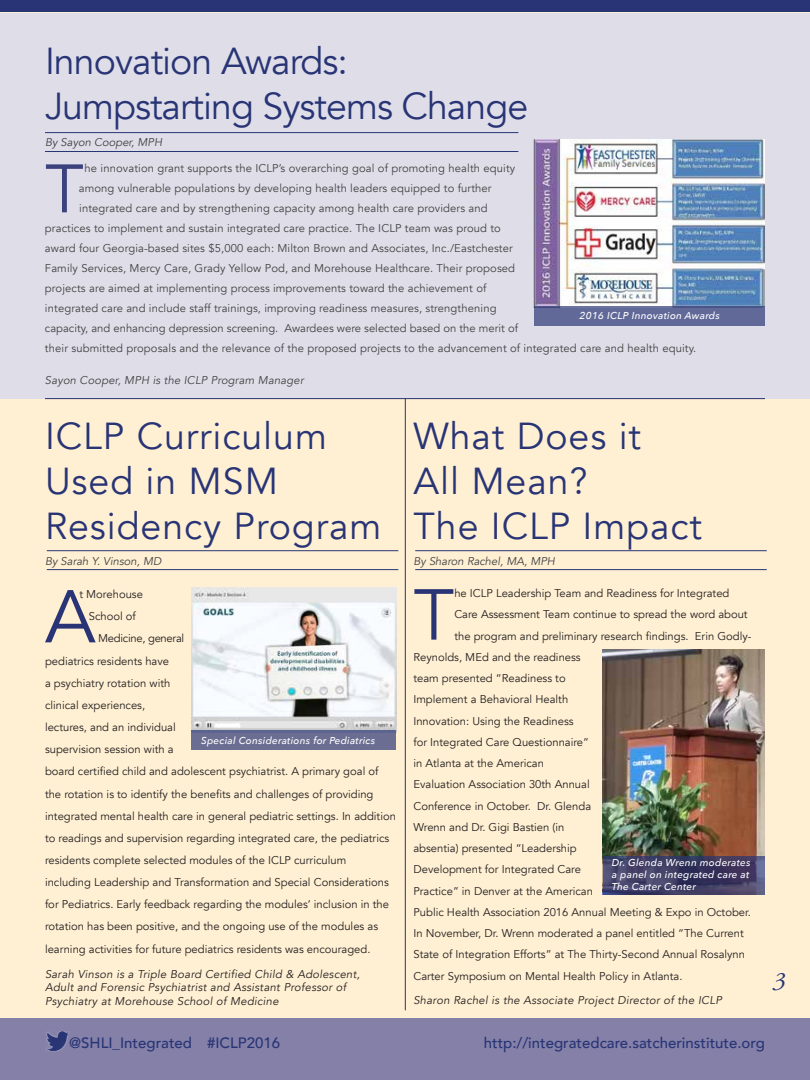
<style>
.page{position:relative;width:810px;height:1080px;background:#fff0d3}
.page>*{position:absolute;margin:0;border:0;box-sizing:border-box;transform-origin:0 0}
.t1{font:73.88px "Avenir";color:#283475}
.t2{font:71.25px "Avenir";color:#283475}
.t3{font:67.75px "Avenir";color:#3b427e}
.t4{font:37.5px/45px "Avenir";letter-spacing:.025em;color:#283475}
.t5{font:37.5px/45px "Avenir";letter-spacing:-.025em;color:#283475}
.t6{font:italic 25px "Adobe Garamond Pro";color:#283475}
.t7{font:500 15px "Avenir";color:#283475}
.t8{font:11.25px "Avenir";color:#231f20}
.t9{font:11.25px "Avenir";letter-spacing:.01em;color:#414142}
.t10{font:italic 11.25px/13.5px "Avenir";letter-spacing:.025em;color:#231f20}
.t11{font:italic 11.25px "Avenir";color:#414142}
.t12{font:11.25px "Avenir";letter-spacing:-.025em;color:#231f20}
.t13{font:italic 500 10px/12px "Avenir Next";letter-spacing:.025em;color:#fff;text-align:justify}
</style>
<div class="page">
<div style="left:0;top:1018px;width:810px;height:62px;background:#8480a8"></div>
<hr style="left:0;top:0;width:1px;height:1080px;background:#fff0d3">
<hr style="left:0;top:1019px;width:1px;height:61px;background:#8480a8">
<img style="left:46px;top:1031px;width:23px;height:21px">
<div style="left:0;top:14px;width:810px;height:385px;background:#dfdee8"></div>
<div style="left:0;top:0;width:810px;height:12px;background:#283475"></div>
<hr style="left:45px;top:132px;width:473px;height:1px;background:#283475">
<hr style="left:45px;top:151px;width:473px;height:1px;background:#283475">
<hr style="left:47px;top:550px;width:351px;height:1px;background:#283475">
<hr style="left:47px;top:569px;width:351px;height:1px;background:#283475">
<hr style="left:45px;top:398px;width:720px;height:1px;background:#283475">
<img style="left:534px;top:139px;width:231px;height:168px">
<div style="left:535px;top:306px;width:230px;height:20px;background:#616999"></div>
<hr style="left:405px;top:398px;width:1px;height:612px;background:#283475">
<img style="left:191px;top:587px;width:206px;height:145px">
<div style="left:191px;top:731px;width:205px;height:19px;background:#6b6e92"></div>
<hr style="left:415px;top:550px;width:352px;height:1px;background:#283475">
<hr style="left:415px;top:569px;width:352px;height:1px;background:#283475">
<img style="left:603px;top:650px;width:162px;height:245px">
<svg style="left:603px;top:856px;width:162px;height:38px;background:#413e66"></svg>
<h3 class="t5" style="left:45px;top:40px;width:485px">Innovation Awards:<br>Jumpstarting Systems Change</h3>
<p class="t11" style="left:45px;top:135px;width:119px">By Sayon Cooper, MPH</p>
<h3 class="t3" style="left:45px;top:149px;width:40px">T</h3>
<p class="t9" style="left:85px;top:162px;width:432px">he innovation grant supports the ICLP’s overarching goal of promoting health equity</p>
<p class="t9" style="left:79px;top:182px;width:414px">among vulnerable populations by developing health leaders equipped to further</p>
<p class="t9" style="left:79px;top:202px;width:410px">integrated care and by strengthening capacity among health care providers and</p>
<p class="t9" style="left:45px;top:222px;width:457px">practices to implement and sustain integrated care practice. The ICLP team was proud to</p>
<p class="t9" style="left:45px;top:242px;width:469px">award four Georgia-based sites $5,000 each: Milton Brown and Associates, Inc./Eastchester</p>
<p class="t9" style="left:45px;top:262px;width:472px">Family Services, Mercy Care, Grady Yellow Pod, and Morehouse Healthcare. Their proposed</p>
<p class="t9" style="left:45px;top:282px;width:443px">projects are aimed at implementing process improvements toward the achievement of</p>
<p class="t9" style="left:45px;top:302px;width:453px">integrated care and include staff trainings, improving readiness measures, strengthening</p>
<p class="t9" style="left:45px;top:322px;width:475px">capacity, and enhancing depression screening. Awardees were selected based on the merit of</p>
<p class="t9" style="left:45px;top:342px;width:653px">their submitted proposals and the relevance of the proposed projects to the advancement of integrated care and health equity.</p>
<p class="t11" style="left:45px;top:373px;width:260px">Sayon Cooper, MPH is the ICLP Program Manager</p>
<p class="t13" style="left:580px;top:309px;width:142px">2016 ICLP Innovation Awards</p>
<h3 class="t4" style="left:45px;top:414px;width:338px">ICLP Curriculum<br>Used in MSM<br>Residency Program</h3>
<p class="t11" style="left:45px;top:555px;width:118px">By Sarah Y. Vinson, MD</p>
<h1 class="t1" style="left:45px;top:573px;width:52px">A</h1>
<p class="t8" style="left:79px;top:587px;width:65px">t Morehouse</p>
<p class="t8" style="left:89px;top:610px;width:49px">School of</p>
<p class="t12" style="left:98px;top:632px;width:88px">Medicine, general</p>
<p class="t8" style="left:45px;top:654px;width:126px">pediatrics residents have</p>
<p class="t8" style="left:45px;top:676px;width:127px">a psychiatry rotation with</p>
<p class="t8" style="left:45px;top:698px;width:102px">clinical experiences,</p>
<p class="t8" style="left:45px;top:720px;width:132px">lectures, and an individual</p>
<p class="t8" style="left:45px;top:743px;width:130px">supervision session with a</p>
<p class="t8" style="left:45px;top:765px;width:335px">board certified child and adolescent psychiatrist. A primary goal of</p>
<p class="t8" style="left:45px;top:787px;width:330px">the rotation is to identify the benefits and challenges of providing</p>
<p class="t8" style="left:45px;top:809px;width:352px">integrated mental health care in general pediatric settings. In addition</p>
<p class="t8" style="left:45px;top:831px;width:346px">to readings and supervision regarding integrated care, the pediatrics</p>
<p class="t8" style="left:45px;top:853px;width:303px">residents complete selected modules of the ICLP curriculum</p>
<p class="t8" style="left:45px;top:876px;width:345px">including Leadership and Transformation and Special Considerations</p>
<p class="t8" style="left:45px;top:898px;width:346px">for Pediatrics. Early feedback regarding the modules’ inclusion in the</p>
<p class="t8" style="left:45px;top:920px;width:335px">rotation has been positive, and the ongoing use of the modules as</p>
<p class="t8" style="left:45px;top:942px;width:327px">learning activities for future pediatrics residents was encouraged.</p>
<p class="t10" style="left:45px;top:967px;width:316px">Sarah Vinson is a Triple Board Certified Child &amp; Adolescent,<br>Adult and Forensic Psychiatrist and Assistant Professor of<br>Psychiatry at Morehouse School of Medicine</p>
<p class="t13" style="left:201px;top:734px;width:176px">Special Considerations for Pediatrics</p>
<h3 class="t4" style="left:413px;top:414px;width:290px">What Does it<br>All Mean?<br>The ICLP Impact</h3>
<p class="t11" style="left:413px;top:555px;width:143px">By Sharon Rachel, MA, MPH</p>
<h2 class="t2" style="left:413px;top:573px;width:42px">T</h2>
<p class="t8" style="left:454px;top:587px;width:277px">he ICLP Leadership Team and Readiness for Integrated</p>
<p class="t8" style="left:454px;top:608px;width:295px">Care Assessment Team continue to spread the word about</p>
<p class="t8" style="left:454px;top:629px;width:299px">the program and preliminary research findings. Erin Godly-</p>
<p class="t8" style="left:413px;top:650px;width:169px">Reynolds, MEd and the readiness</p>
<p class="t8" style="left:413px;top:672px;width:154px">team presented “Readiness to</p>
<p class="t8" style="left:413px;top:693px;width:156px">Implement a Behavioral Health</p>
<p class="t8" style="left:413px;top:714px;width:162px">Innovation: Using the Readiness</p>
<p class="t8" style="left:413px;top:735px;width:177px">for Integrated Care Questionnaire”</p>
<p class="t8" style="left:413px;top:757px;width:132px">in Atlanta at the American</p>
<p class="t8" style="left:413px;top:778px;width:178px">Evaluation Association 30th Annual</p>
<p class="t8" style="left:413px;top:799px;width:179px">Conference in October. Dr. Glenda</p>
<p class="t8" style="left:413px;top:820px;width:153px">Wrenn and Dr. Gigi Bastien (in</p>
<p class="t8" style="left:413px;top:842px;width:165px">absentia) presented “Leadership</p>
<p class="t8" style="left:413px;top:863px;width:169px">Development for Integrated Care</p>
<p class="t8" style="left:413px;top:884px;width:181px">Practice” in Denver at the American</p>
<p class="t8" style="left:413px;top:905px;width:339px">Public Health Association 2016 Annual Meeting &amp; Expo in October.</p>
<p class="t8" style="left:413px;top:927px;width:332px">In November, Dr. Wrenn moderated a panel entitled “The Current</p>
<p class="t8" style="left:413px;top:948px;width:333px">State of Integration Efforts” at The Thirty-Second Annual Rosalynn</p>
<p class="t8" style="left:413px;top:969px;width:271px">Carter Symposium on Mental Health Policy in Atlanta.</p>
<p class="t10" style="left:413px;top:994px;width:310px">Sharon Rachel is the Associate Project Director of the ICLP</p>
<p class="t13" style="left:612px;top:856px;width:140px">Dr. Glenda Wrenn moderates a panel on integrated care at The Carter Center</p>
<h3 class="t6" style="left:773px;top:966px;width:14px">3</h3>
<h3 class="t7" style="left:69px;top:1030px;width:212px">@SHLI_Integrated #ICLP2016</h3>
<h3 class="t7" style="left:484px;top:1030px;width:283px">http://integratedcare.satcherinstitute.org</h3>
</div>
